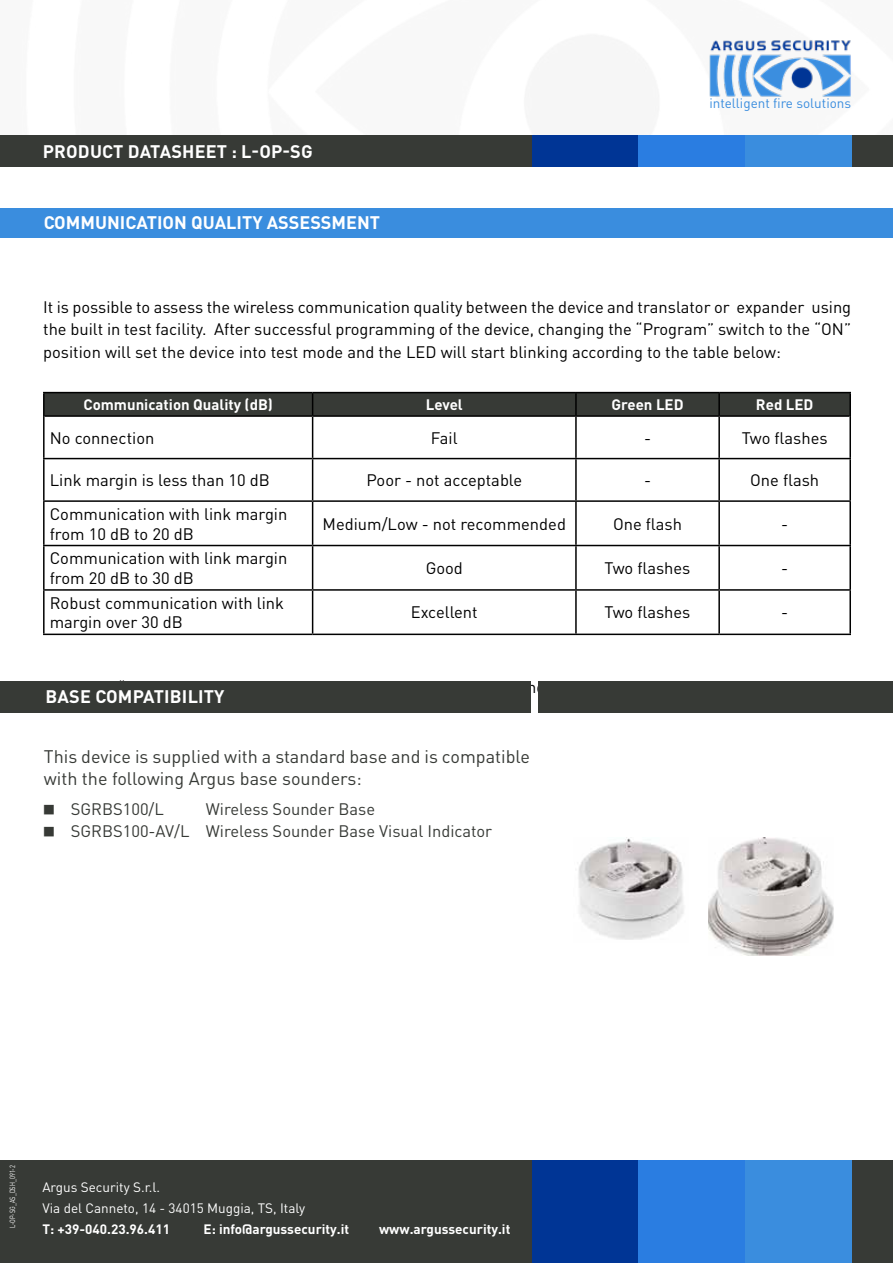
<style>
.page{position:relative;width:893px;height:1263px;background:#fff}
.page>*{position:absolute;margin:0;border:0;box-sizing:border-box;transform-origin:0 0}
.t1{font:18px/21.6px "DIN Pro";color:#373a36}
.t2{font:700 18px "DIN Pro";color:#fff}
.t3{font:16.5px/19.8px "DIN Pro";color:#000}
.t4{font:16.5px/22.5px "DIN Pro";color:#373a36}
.t5{font:700 15px "DIN Pro";color:#fff}
.t6{font:700 13.5px "DIN Pro";color:#fff}
.t7{font:13.5px/21px "DIN Pro";color:#fff}
.t8{font:13.5px "DIN Pro";color:#3a8dde}
.t9{font:7.5px "DIN Pro";color:#fff;scale:.75 1}
.s1{font-family:"My Font"}
</style>
<div class="page">
<img style="left:708px;top:837px;width:126px;height:119px">
<img style="left:578px;top:837px;width:106px;height:103px">
<hr style="left:43px;top:416px;width:2px;height:42px;background:#000">
<hr style="left:312px;top:417px;width:1px;height:41px;background:#000">
<hr style="left:575px;top:417px;width:2px;height:41px;background:#000">
<hr style="left:718px;top:417px;width:2px;height:41px;background:#000">
<hr style="left:849px;top:416px;width:2px;height:42px;background:#000">
<hr style="left:43px;top:458px;width:270px;height:1px;background:#000">
<hr style="left:43px;top:459px;width:2px;height:41px;background:#000">
<hr style="left:313px;top:458px;width:263px;height:1px;background:#000">
<hr style="left:312px;top:459px;width:1px;height:41px;background:#000">
<hr style="left:576px;top:458px;width:143px;height:1px;background:#000">
<hr style="left:575px;top:459px;width:2px;height:41px;background:#000">
<hr style="left:719px;top:458px;width:132px;height:1px;background:#000">
<hr style="left:718px;top:459px;width:2px;height:41px;background:#000">
<hr style="left:849px;top:459px;width:2px;height:41px;background:#000">
<hr style="left:43px;top:500px;width:270px;height:2px;background:#000">
<hr style="left:43px;top:502px;width:2px;height:43px;background:#000">
<hr style="left:313px;top:500px;width:263px;height:2px;background:#000">
<hr style="left:312px;top:502px;width:1px;height:43px;background:#000">
<hr style="left:576px;top:500px;width:143px;height:2px;background:#000">
<hr style="left:575px;top:502px;width:2px;height:43px;background:#000">
<hr style="left:719px;top:500px;width:132px;height:2px;background:#000">
<hr style="left:718px;top:502px;width:2px;height:43px;background:#000">
<hr style="left:849px;top:502px;width:2px;height:43px;background:#000">
<hr style="left:43px;top:545px;width:270px;height:1px;background:#000">
<hr style="left:43px;top:546px;width:2px;height:43px;background:#000">
<hr style="left:313px;top:545px;width:263px;height:1px;background:#000">
<hr style="left:312px;top:546px;width:1px;height:43px;background:#000">
<hr style="left:576px;top:545px;width:143px;height:1px;background:#000">
<hr style="left:575px;top:546px;width:2px;height:43px;background:#000">
<hr style="left:719px;top:545px;width:132px;height:1px;background:#000">
<hr style="left:718px;top:546px;width:2px;height:43px;background:#000">
<hr style="left:849px;top:546px;width:2px;height:43px;background:#000">
<hr style="left:43px;top:589px;width:270px;height:2px;background:#000">
<hr style="left:43px;top:591px;width:2px;height:43px;background:#000">
<hr style="left:313px;top:589px;width:263px;height:2px;background:#000">
<hr style="left:312px;top:591px;width:1px;height:43px;background:#000">
<hr style="left:576px;top:589px;width:143px;height:2px;background:#000">
<hr style="left:575px;top:591px;width:2px;height:43px;background:#000">
<hr style="left:719px;top:589px;width:132px;height:2px;background:#000">
<hr style="left:718px;top:591px;width:2px;height:43px;background:#000">
<hr style="left:849px;top:591px;width:2px;height:43px;background:#000">
<hr style="left:43px;top:634px;width:270px;height:1px;background:#000">
<hr style="left:313px;top:634px;width:263px;height:1px;background:#000">
<hr style="left:576px;top:634px;width:143px;height:1px;background:#000">
<hr style="left:719px;top:634px;width:132px;height:1px;background:#000">
<hr style="left:43px;top:392px;width:270px;height:1px;background:#000">
<hr style="left:313px;top:392px;width:263px;height:1px;background:#000">
<hr style="left:576px;top:392px;width:143px;height:1px;background:#000">
<hr style="left:719px;top:392px;width:132px;height:1px;background:#000">
<hr style="left:45px;top:415px;width:268px;height:2px;background:#000">
<hr style="left:313px;top:415px;width:263px;height:2px;background:#000">
<hr style="left:576px;top:415px;width:143px;height:2px;background:#000">
<hr style="left:719px;top:415px;width:130px;height:2px;background:#000">
<hr style="left:43px;top:393px;width:2px;height:23px;background:#000">
<svg style="left:44px;top:393px;width:805px;height:23px;background:#343733"></svg>
<hr style="left:575px;top:393px;width:2px;height:22px;background:#000">
<hr style="left:718px;top:393px;width:2px;height:22px;background:#000">
<hr style="left:849px;top:393px;width:2px;height:23px;background:#000">
<div style="left:0;top:135px;width:893px;height:32px;background:#373a36"></div>
<div style="left:532px;top:135px;width:107px;height:32px;background:#003595"></div>
<div style="left:639px;top:135px;width:106px;height:32px;background:#2a7de1"></div>
<div style="left:745px;top:135px;width:106px;height:32px;background:#3a8dde"></div>
<div style="left:0;top:1160px;width:893px;height:103px;background:#373a36"></div>
<div style="left:532px;top:1160px;width:107px;height:103px;background:#003595"></div>
<div style="left:639px;top:1160px;width:106px;height:103px;background:#2a7de1"></div>
<div style="left:745px;top:1160px;width:106px;height:103px;background:#3a8dde"></div>
<img style="left:709px;top:40px;width:143px;height:57px">
<div style="left:0;top:681px;width:530px;height:32px;background:#373a36"></div>
<div style="left:539px;top:681px;width:354px;height:32px;background:#373a36"></div>
<div style="left:0;top:208px;width:893px;height:30px;background:#3a8dde"></div>
<p class="t2" style="left:43px;top:139px;width:271px">PRODUCT DATASHEET : L-OP-SG</p>
<p class="t2" style="left:44px;top:211px;width:338px">COMMUNICATION QUALITY ASSESSMENT</p>
<p class="t8" style="left:709px;top:94px;width:143px">intelligent fire solutions</p>
<p class="t3" style="left:43px;top:295px;width:809px;line-height:22.5px;text-align:justify">It is possible to assess the wireless communication quality between the device and translator or expander using the built in test facility. After successful programming of the device, changing the “Program” switch to the “ON” position will set the device into test mode and the LED will start blinking according to the table below:</p>
<p class="t5" style="left:83px;top:394px;width:191px">Communication Quality (dB)</p>
<p class="t5" style="left:426px;top:394px;width:39px">Level</p>
<p class="t5" style="left:612px;top:394px;width:74px">Green LED</p>
<p class="t5" style="left:756px;top:394px;width:59px">Red LED</p>
<p class="t3" style="left:50px;top:427px;width:106px">No connection</p>
<p class="t3" style="left:431px;top:427px;width:28px">Fail</p>
<p class="t3" style="left:644px;top:427px;width:9px">-</p>
<p class="t3" style="left:742px;top:427px;width:87px">Two flashes</p>
<p class="t3" style="left:50px;top:470px;width:222px">Link margin is less than 10 dB</p>
<p class="t3" style="left:366px;top:470px;width:157px">Poor - not acceptable</p>
<p class="t3" style="left:644px;top:470px;width:9px">-</p>
<p class="t3" style="left:750px;top:470px;width:70px">One flash</p>
<p class="t3" style="left:50px;top:503px;width:239px">Communication with link margin from 10 dB to 20 dB</p>
<p class="t3" style="left:323px;top:513px;width:245px">Medium/Low - not recommended</p>
<p class="t3" style="left:613px;top:513px;width:70px">One flash</p>
<p class="t3" style="left:781px;top:513px;width:9px">-</p>
<p class="t3" style="left:50px;top:548px;width:239px">Communication with link margin from 20 dB to 30 dB</p>
<p class="t3" style="left:426px;top:557px;width:39px">Good</p>
<p class="t3" style="left:605px;top:557px;width:87px">Two flashes</p>
<p class="t3" style="left:781px;top:557px;width:9px">-</p>
<p class="t3" style="left:50px;top:592px;width:236px">Robust communication with link margin over 30 dB</p>
<p class="t3" style="left:411px;top:602px;width:68px">Excellent</p>
<p class="t3" style="left:605px;top:602px;width:87px">Two flashes</p>
<p class="t3" style="left:781px;top:602px;width:9px">-</p>
<p class="t2" style="left:46px;top:684px;width:181px">BASE COMPATIBILITY</p>
<p class="t1" style="left:44px;top:745px;width:488px">This device is supplied with a standard base and is compatible with the following Argus base sounders:</p>
<p class="t4" style="left:44px;top:797px;width:122px"><span class="s1">A</span> SGRBS100/L</p>
<p class="t4" style="left:44px;top:797px;width:450px;text-indent:162px">Wireless Sounder Base<br><span class="s1">A</span> SGRBS100-AV/L Wireless Sounder Base Visual Indicator</p>
<p class="t9" style="left:7px;top:1228px;width:86px;rotate:-90deg">L-OP-SG_AS_DSH_091-2</p>
<p class="t7" style="left:42px;top:1176px;width:264px">Argus Security S.r.l.<br>Via del Canneto, 14 - 34015 Muggia, TS, Italy</p>
<p class="t6" style="left:42px;top:1220px;width:129px">T: +39-040.23.96.411</p>
<p class="t6" style="left:204px;top:1220px;width:147px">E: info@argussecurity.it</p>
<p class="t6" style="left:379px;top:1220px;width:133px">www.argussecurity.it</p>
</div>
